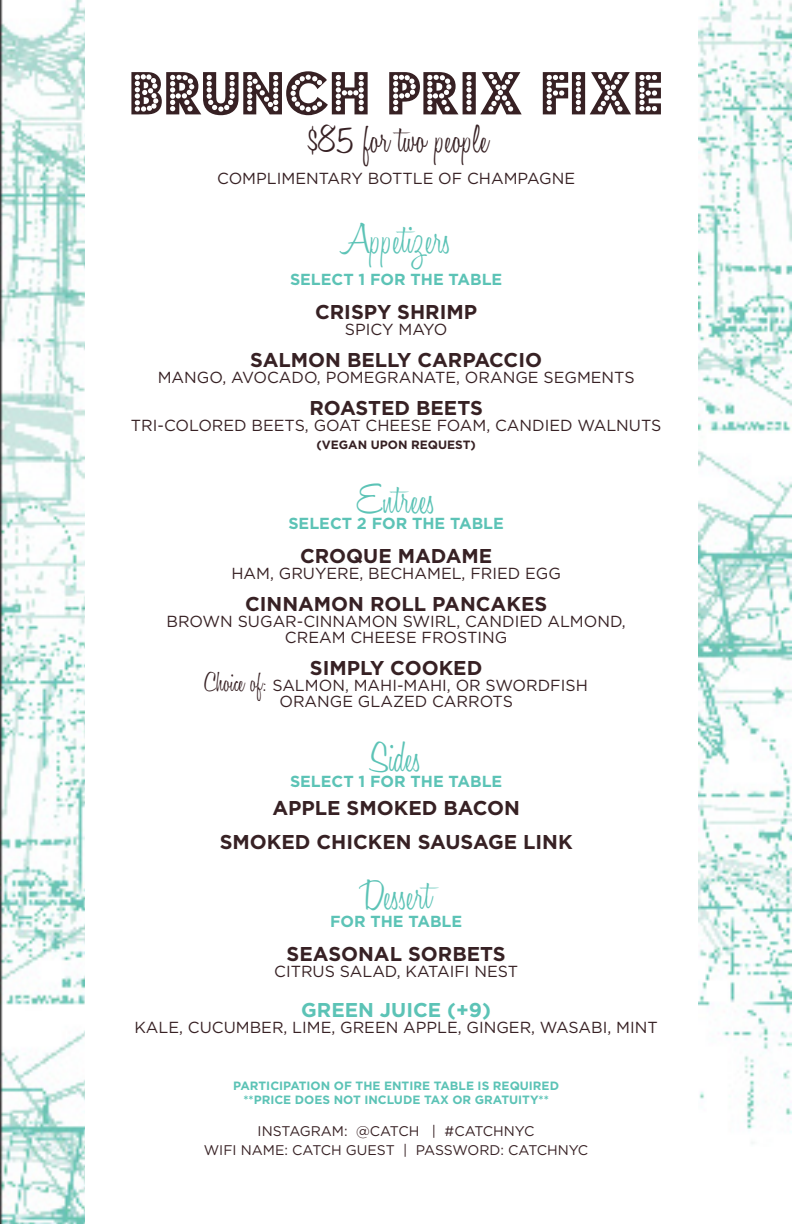
<style>
.page{position:relative;width:792px;height:1224px;background:#fff}
.page>*{position:absolute;margin:0;border:0;box-sizing:border-box;transform-origin:0 0}
.t1{font:52px "Budmo Jiggler";color:#372124}
.t2{font:300 44px "Honey Script";color:#5cc3b6}
.t3{font:300 40px "Honey Script";color:#372124}
.t4{font:700 20px "Gotham HTF";color:#372124}
.t5{font:700 20px "Gotham HTF";color:#5cc3b6}
.t6{font:16px "Gotham HTF";color:#372124}
.t7{font:700 16px "Gotham HTF";color:#5cc3b6}
.t8{font:14px "Gotham HTF";color:#372124}
.t9{font:700 12px "Gotham HTF";color:#5cc3b6}
.t10{font:700 12px "Gotham HTF";color:#372124}
.s1{font-family:"Honey Script";font-weight:300;font-size:28px}
</style>
<div class="page">
<img style="left:0;top:0;width:85px;height:1224px">
<img style="left:699px;top:0;width:93px;height:1144px">
<p class="t1" style="left:129px;top:64px;width:536px">BRUNCH PRIX FIXE</p>
<p class="t3" style="left:307px;top:116px;width:183px">$85 for two people</p>
<p class="t6" style="left:217px;top:170px;width:359px">COMPLIMENTARY BOTTLE OF CHAMPAGNE</p>
<p class="t2" style="left:341px;top:213px;width:112px">Appetizers</p>
<p class="t7" style="left:290px;top:270px;width:214px">SELECT 1 FOR THE TABLE</p>
<p class="t4" style="left:315px;top:301px;width:164px">CRISPY SHRIMP</p>
<p class="t6" style="left:345px;top:321px;width:104px">SPICY MAYO</p>
<p class="t4" style="left:250px;top:349px;width:293px">SALMON BELLY CARPACCIO</p>
<p class="t6" style="left:158px;top:369px;width:478px">MANGO, AVOCADO, POMEGRANATE, ORANGE SEGMENTS</p>
<p class="t4" style="left:309px;top:397px;width:175px">ROASTED BEETS</p>
<p class="t6" style="left:131px;top:417px;width:532px">TRI-COLORED BEETS, GOAT CHEESE FOAM, CANDIED WALNUTS</p>
<p class="t10" style="left:316px;top:438px;width:161px">(VEGAN UPON REQUEST)</p>
<p class="t2" style="left:357px;top:473px;width:80px">Entrees</p>
<p class="t7" style="left:288px;top:514px;width:217px">SELECT 2 FOR THE TABLE</p>
<p class="t4" style="left:300px;top:545px;width:194px">CROQUE MADAME</p>
<p class="t6" style="left:231px;top:565px;width:331px">HAM, GRUYERE, BECHAMEL, FRIED EGG</p>
<p class="t4" style="left:245px;top:593px;width:304px">CINNAMON ROLL PANCAKES</p>
<p class="t6" style="left:166px;top:613px;width:461px">BROWN SUGAR-CINNAMON SWIRL, CANDIED ALMOND,</p>
<p class="t6" style="left:285px;top:629px;width:224px">CREAM CHEESE FROSTING</p>
<p class="t4" style="left:310px;top:657px;width:174px">SIMPLY COOKED</p>
<p class="t6" style="left:204px;top:677px;width:385px"><span class="s1">Choice of:</span> SALMON, MAHI-MAHI, OR SWORDFISH</p>
<p class="t6" style="left:279px;top:693px;width:235px">ORANGE GLAZED CARROTS</p>
<p class="t2" style="left:371px;top:731px;width:53px">Sides</p>
<p class="t7" style="left:290px;top:772px;width:214px">SELECT 1 FOR THE TABLE</p>
<p class="t4" style="left:272px;top:797px;width:249px">APPLE SMOKED BACON</p>
<p class="t4" style="left:220px;top:831px;width:354px">SMOKED CHICKEN SAUSAGE LINK</p>
<p class="t2" style="left:360px;top:869px;width:73px">Dessert</p>
<p class="t7" style="left:330px;top:912px;width:134px">FOR THE TABLE</p>
<p class="t4" style="left:287px;top:943px;width:221px">SEASONAL SORBETS</p>
<p class="t6" style="left:274px;top:963px;width:245px">CITRUS SALAD, KATAIFI NEST</p>
<p class="t5" style="left:301px;top:999px;width:191px">GREEN JUICE (+9)</p>
<p class="t6" style="left:135px;top:1019px;width:525px">KALE, CUCUMBER, LIME, GREEN APPLE, GINGER, WASABI, MINT</p>
<p class="t9" style="left:233px;top:1079px;width:327px">PARTICIPATION OF THE ENTIRE TABLE IS REQUIRED</p>
<p class="t9" style="left:243px;top:1093px;width:307px">**PRICE DOES NOT INCLUDE TAX OR GRATUITY**</p>
<p class="t8" style="left:258px;top:1123px;width:278px">INSTAGRAM: @CATCH | #CATCHNYC</p>
<p class="t8" style="left:204px;top:1142px;width:386px">WIFI NAME: CATCH GUEST | PASSWORD: CATCHNYC</p>
</div>
